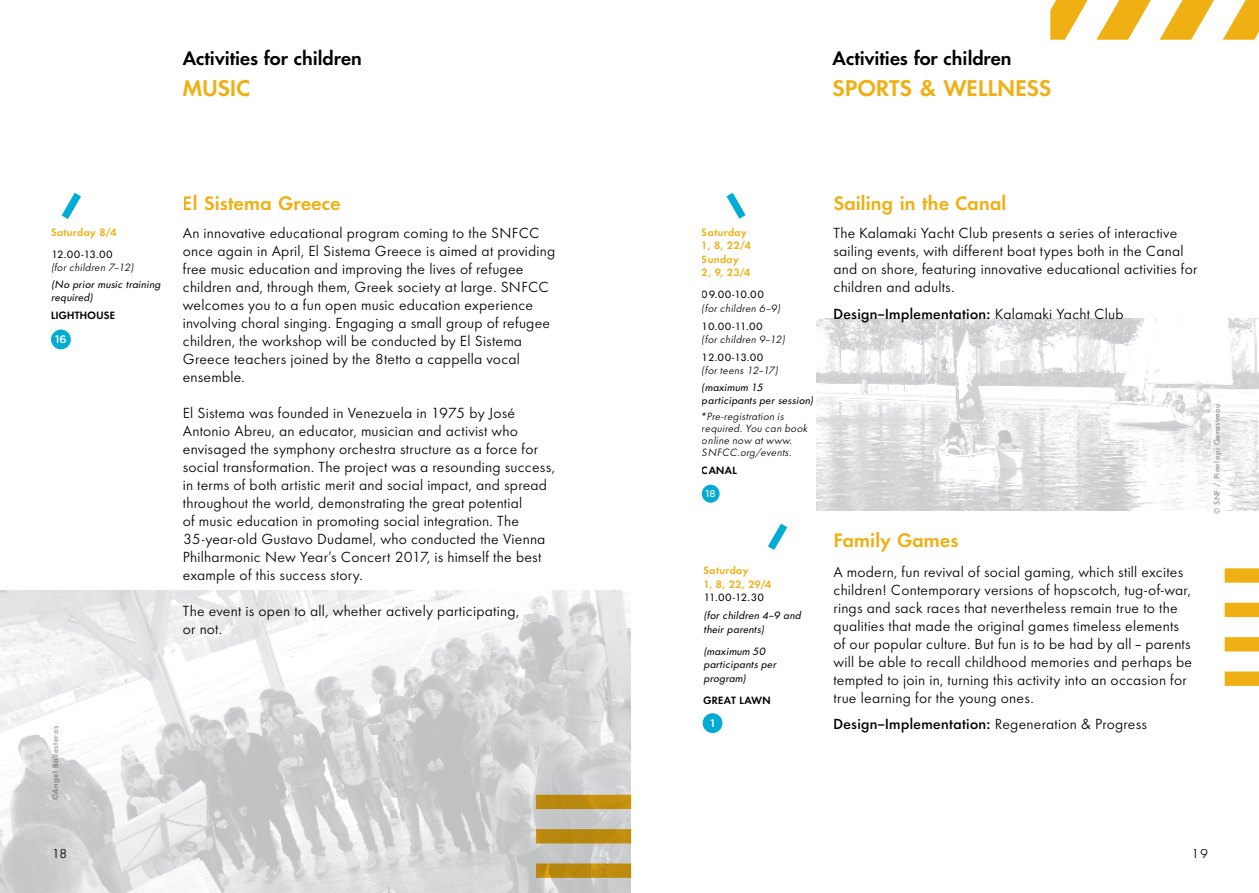
<style>
.page{position:relative;width:1259px;height:893px;background:#fff}
.page>*{position:absolute;margin:0;border:0;box-sizing:border-box;transform-origin:0 0}
.t1{font:600 21px "The Futura";letter-spacing:.015em;color:#f0af13}
.t2{font:600 18px "The Futura";letter-spacing:.015em;color:#f0af13}
.t3{font:600 18px "The Futura";color:#000}
.t4{font:13.5px/18px "The Futura";letter-spacing:.04em;color:#000}
.t5{font:500 13.5px "The Futura";letter-spacing:.03em;color:#000}
.t6{font:12px "The Futura";color:#000}
.t7{font:500 10.95px "Gotham Greek";color:#fff}
.t8{font:500 9.9px "Gotham Greek";color:#f1eee8}
.t9{font:italic 9.75px/12px "The Futura";letter-spacing:.045em;color:#000}
.t10{font:italic 9.75px/13.5px "The Futura";letter-spacing:.045em;color:#000}
.t11{font:600 9.75px/13.5px "The Futura";letter-spacing:.04em;color:#f0af13}
.t12{font:9.75px "The Futura";letter-spacing:.05em;color:#000}
.t13{font:600 9.75px "The Futura";letter-spacing:.04em;color:#000}
.t14{font:500 7.5px "The Futura";letter-spacing:.07em;color:#6d6e71}
.s1{font-weight:400}
</style>
<div class="page">
<img style="left:816px;top:319px;width:443px;height:191px">
<svg style="left:1050px;top:0;width:209px;height:40px"></svg>
<svg style="left:726px;top:193px;width:19px;height:26px"></svg>
<div style="left:702px;top:485px;width:17px;height:18px;background:#00acd4;border-radius:50%"></div>
<svg style="left:1224px;top:568px;width:35px;height:15px"></svg>
<svg style="left:1224px;top:603px;width:35px;height:14px"></svg>
<svg style="left:1224px;top:637px;width:35px;height:14px"></svg>
<svg style="left:1224px;top:671px;width:35px;height:15px"></svg>
<div style="left:702px;top:713px;width:20px;height:20px;background:#00acd4;border-radius:50%"></div>
<svg style="left:768px;top:524px;width:19px;height:26px"></svg>
<img style="left:0;top:591px;width:631px;height:302px">
<svg style="left:536px;top:795px;width:95px;height:14px"></svg>
<svg style="left:536px;top:829px;width:95px;height:14px"></svg>
<svg style="left:536px;top:863px;width:95px;height:15px"></svg>
<svg style="left:62px;top:193px;width:19px;height:26px"></svg>
<div style="left:51px;top:330px;width:20px;height:19px;background:#00acd4;border-radius:50%"></div>
<h2 class="t3" style="left:183px;top:47px;width:180px">Activities for children</h2>
<h1 class="t1" style="left:183px;top:75px;width:69px">MUSIC</h1>
<p class="t11" style="left:51px;top:225px;width:67px">Saturday 8/4</p>
<p class="t12" style="left:51px;top:248px;width:63px">12.00-13.00</p>
<p class="t9" style="left:51px;top:262px;width:84px">(for children 7–12)</p>
<p class="t10" style="left:51px;top:277px;width:111px">(No prior music training required)</p>
<p class="t13" style="left:51px;top:309px;width:65px">LIGHTHOUSE</p>
<p class="t7" style="left:55px;top:333px;width:13px">16</p>
<h2 class="t2" style="left:183px;top:191px;width:159px">El Sistema Greece</h2>
<p class="t4" style="left:183px;top:224px;width:374px">An innovative educational program coming to the SNFCC once again in April, El Sistema Greece is aimed at providing free music education and improving the lives of refugee children and, through them, Greek society at large. SNFCC welcomes you to a fun open music education experience involving choral singing. Engaging a small group of refugee children, the workshop will be conducted by El Sistema Greece teachers joined by the 8tetto a cappella vocal ensemble.</p>
<p class="t4" style="left:183px;top:404px;width:373px">El Sistema was founded in Venezuela in 1975 by José Antonio Abreu, an educator, musician and activist who envisaged the symphony orchestra structure as a force for social transformation. The project was a resounding success, in terms of both artistic merit and social impact, and spread throughout the world, demonstrating the great potential<br>of music education in promoting social integration. The 35-year-old Gustavo Dudamel, who conducted the Vienna Philharmonic New Year’s Concert 2017, is himself the best example of this success story.</p>
<p class="t4" style="left:183px;top:602px;width:337px">The event is open to all, whether actively participating, or not.</p>
<p class="t14" style="left:51px;top:800px;width:75px;rotate:-90deg">©Angel Ballesteros</p>
<h2 class="t3" style="left:832px;top:47px;width:180px">Activities for children</h2>
<h1 class="t1" style="left:832px;top:75px;width:220px">SPORTS &amp; WELLNESS</h1>
<p class="t11" style="left:702px;top:225px;width:51px">Saturday<br>1, 8, 22/4<br>Sunday<br>2, 9, 23/4</p>
<p class="t12" style="left:702px;top:289px;width:64px">09.00-10.00</p>
<p class="t9" style="left:702px;top:302px;width:80px">(for children 6–9)</p>
<p class="t12" style="left:702px;top:320px;width:62px">10.00-11.00</p>
<p class="t9" style="left:702px;top:334px;width:84px">(for children 9–12)</p>
<p class="t12" style="left:702px;top:351px;width:63px">12.00-13.00</p>
<p class="t9" style="left:702px;top:365px;width:77px">(for teens 12–17)</p>
<p class="t10" style="left:702px;top:380px;width:113px">(maximum 15 participants per session)</p>
<p class="t9" style="left:702px;top:411px;width:107px">*Pre-registration is required. You can book online now at www.<br>SNFCC.org/events.</p>
<p class="t13" style="left:702px;top:464px;width:36px">CANAL</p>
<p class="t8" style="left:705px;top:488px;width:12px">18</p>
<p class="t11" style="left:703px;top:564px;width:69px">Saturday<br>1, 8, 22, 29/4</p>
<p class="t12" style="left:703px;top:591px;width:62px">11.00-12.30</p>
<p class="t10" style="left:703px;top:609px;width:98px">(for children 4–9 and their parents)</p>
<p class="t10" style="left:703px;top:644px;width:74px">(maximum 50 participants per program)</p>
<p class="t13" style="left:703px;top:693px;width:68px">GREAT LAWN</p>
<p class="t7" style="left:710px;top:717px;width:6px">1</p>
<h2 class="t2" style="left:833px;top:191px;width:174px">Sailing in the Canal</h2>
<p class="t4" style="left:833px;top:224px;width:365px">The Kalamaki Yacht Club presents a series of interactive sailing events, with different boat types both in the Canal and on shore, featuring innovative educational activities for children and adults.</p>
<p class="t5" style="left:833px;top:305px;width:291px">Design–Implementation: <span class="s1">Kalamaki Yacht Club</span></p>
<h2 class="t2" style="left:833px;top:529px;width:126px">Family Games</h2>
<p class="t4" style="left:833px;top:563px;width:360px">A modern, fun revival of social gaming, which still excites children! Contemporary versions of hopscotch, tug-of-war, rings and sack races that nevertheless remain true to the qualities that made the original games timeless elements of our popular culture. But fun is to be had by all – parents will be able to recall childhood memories and perhaps be tempted to join in, turning this activity into an occasion for true learning for the young ones.</p>
<p class="t5" style="left:833px;top:715px;width:315px">Design–Implementation: <span class="s1">Regeneration &amp; Progress</span></p>
<p class="t14" style="left:1212px;top:514px;width:112px;rotate:-90deg">© SNF / Pinelopi Gerasimou</p>
<p class="t6" style="left:51px;top:847px;width:18px">18</p>
<p class="t6" style="left:1191px;top:847px;width:18px">19</p>
</div>
